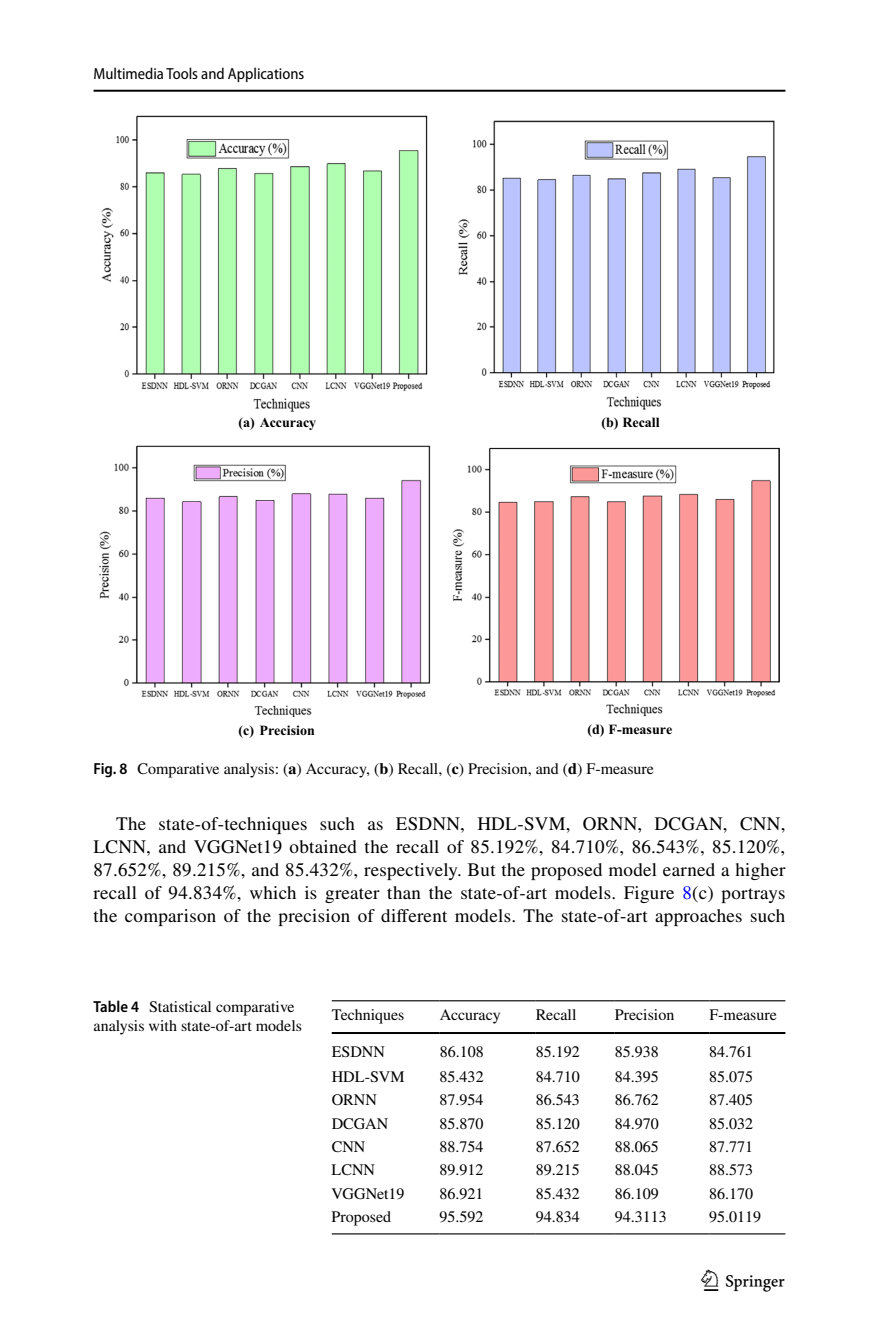
<style>
.page{position:relative;width:879px;height:1333px;background:#fff}
.page>*{position:absolute;margin:0;border:0;box-sizing:border-box;transform-origin:0 0}
.t1{font:30px "Springnew Regular 5";color:#000}
.t2{font:19px/23px "STIX";letter-spacing:.015em;color:#000;text-align:justify}
.t3{font:16px/18.4px "STIX";color:#000}
.t4{font:semi-condensed 16px "Myriad Pro";color:#000}
.t5{font:14px "Times New Roman PS Bold MT4";color:#000}
.s1{font-family:"Myriad Pro";font-weight:600;font-stretch:semi-condensed}
.s2{font-weight:700}
.s3{color:#00f}
</style>
<div class="page">
<hr style="left:94px;top:90px;width:691px;height:2px;background:#000">
<img style="left:99px;top:116px;width:681px;height:601px">
<hr style="left:332px;top:1000px;width:108px;height:1px;background:#000">
<hr style="left:332px;top:1031px;width:108px;height:2px;background:#000">
<hr style="left:440px;top:1000px;width:96px;height:1px;background:#000">
<hr style="left:440px;top:1031px;width:96px;height:2px;background:#000">
<hr style="left:536px;top:1000px;width:79px;height:1px;background:#000">
<hr style="left:536px;top:1031px;width:79px;height:2px;background:#000">
<hr style="left:615px;top:1000px;width:94px;height:1px;background:#000">
<hr style="left:615px;top:1031px;width:94px;height:2px;background:#000">
<hr style="left:709px;top:1000px;width:76px;height:1px;background:#000">
<hr style="left:709px;top:1031px;width:76px;height:2px;background:#000">
<hr style="left:332px;top:1233px;width:108px;height:1px;background:#000">
<hr style="left:440px;top:1233px;width:96px;height:1px;background:#000">
<hr style="left:536px;top:1233px;width:79px;height:1px;background:#000">
<hr style="left:615px;top:1233px;width:94px;height:1px;background:#000">
<hr style="left:709px;top:1233px;width:76px;height:1px;background:#000">
<p class="t4" style="left:94px;top:65px;width:212px">Multimedia Tools and Applications</p>
<p class="t5" style="left:239px;top:412px;width:79px">(a) Accuracy</p>
<p class="t5" style="left:601px;top:412px;width:60px">(b) Recall</p>
<p class="t5" style="left:239px;top:719px;width:78px">(c) Precision</p>
<p class="t5" style="left:587px;top:719px;width:86px">(d) F-measure</p>
<p class="t3" style="left:94px;top:760px;width:562px"><span class="s1">Fig. 8</span> Comparative analysis: (<span class="s2">a</span>) Accuracy, (<span class="s2">b</span>) Recall, (<span class="s2">c</span>) Precision, and (<span class="s2">d</span>) F-measure</p>
<p class="t2" style="left:94px;top:813px;width:693px;text-indent:23px">The state-of-techniques such as ESDNN, HDL-SVM, ORNN, DCGAN, CNN, LCNN, and VGGNet19 obtained the recall of 85.192%, 84.710%, 86.543%, 85.120%, 87.652%, 89.215%, and 85.432%, respectively. But the proposed model earned a higher recall of 94.834%, which is greater than the state-of-art models. Figure <span class="s3">8</span>(c) portrays the comparison of the precision of different models. The state-of-art approaches such</p>
<p class="t3" style="left:94px;top:998px;width:210px"><span class="s1">Table 4</span> Statistical comparative analysis with state-of-art models</p>
<p class="t3" style="left:332px;top:1006px;width:74px">Techniques</p>
<p class="t3" style="left:440px;top:1006px;width:63px">Accuracy</p>
<p class="t3" style="left:536px;top:1006px;width:42px">Recall</p>
<p class="t3" style="left:615px;top:1006px;width:61px">Precision</p>
<p class="t3" style="left:709px;top:1006px;width:69px">F-measure</p>
<p class="t3" style="left:332px;top:1043px;width:55px">ESDNN</p>
<p class="t3" style="left:440px;top:1043px;width:45px">86.108</p>
<p class="t3" style="left:536px;top:1043px;width:45px">85.192</p>
<p class="t3" style="left:615px;top:1043px;width:45px">85.938</p>
<p class="t3" style="left:709px;top:1043px;width:45px">84.761</p>
<p class="t3" style="left:332px;top:1068px;width:74px">HDL-SVM</p>
<p class="t3" style="left:440px;top:1068px;width:45px">85.432</p>
<p class="t3" style="left:536px;top:1068px;width:45px">84.710</p>
<p class="t3" style="left:615px;top:1068px;width:45px">84.395</p>
<p class="t3" style="left:709px;top:1068px;width:45px">85.075</p>
<p class="t3" style="left:332px;top:1091px;width:47px">ORNN</p>
<p class="t3" style="left:440px;top:1091px;width:45px">87.954</p>
<p class="t3" style="left:536px;top:1091px;width:45px">86.543</p>
<p class="t3" style="left:615px;top:1091px;width:45px">86.762</p>
<p class="t3" style="left:709px;top:1091px;width:45px">87.405</p>
<p class="t3" style="left:332px;top:1114px;width:58px">DCGAN</p>
<p class="t3" style="left:439px;top:1114px;width:45px">85.870</p>
<p class="t3" style="left:536px;top:1114px;width:45px">85.120</p>
<p class="t3" style="left:615px;top:1114px;width:45px">84.970</p>
<p class="t3" style="left:709px;top:1114px;width:45px">85.032</p>
<p class="t3" style="left:332px;top:1138px;width:35px">CNN</p>
<p class="t3" style="left:439px;top:1138px;width:45px">88.754</p>
<p class="t3" style="left:536px;top:1138px;width:45px">87.652</p>
<p class="t3" style="left:615px;top:1138px;width:45px">88.065</p>
<p class="t3" style="left:709px;top:1138px;width:45px">87.771</p>
<p class="t3" style="left:332px;top:1161px;width:45px">LCNN</p>
<p class="t3" style="left:439px;top:1161px;width:45px">89.912</p>
<p class="t3" style="left:536px;top:1161px;width:45px">89.215</p>
<p class="t3" style="left:615px;top:1161px;width:45px">88.045</p>
<p class="t3" style="left:709px;top:1161px;width:45px">88.573</p>
<p class="t3" style="left:332px;top:1185px;width:74px">VGGNet19</p>
<p class="t3" style="left:439px;top:1185px;width:45px">86.921</p>
<p class="t3" style="left:536px;top:1185px;width:45px">85.432</p>
<p class="t3" style="left:615px;top:1185px;width:45px">86.109</p>
<p class="t3" style="left:709px;top:1185px;width:45px">86.170</p>
<p class="t3" style="left:332px;top:1208px;width:61px">Proposed</p>
<p class="t3" style="left:439px;top:1208px;width:45px">95.592</p>
<p class="t3" style="left:536px;top:1208px;width:45px">94.834</p>
<p class="t3" style="left:614px;top:1208px;width:53px">94.3113</p>
<p class="t3" style="left:709px;top:1208px;width:53px">95.0119</p>
<h1 class="t1" style="left:704px;top:1269px;width:83px">1 3</h1>
</div>
